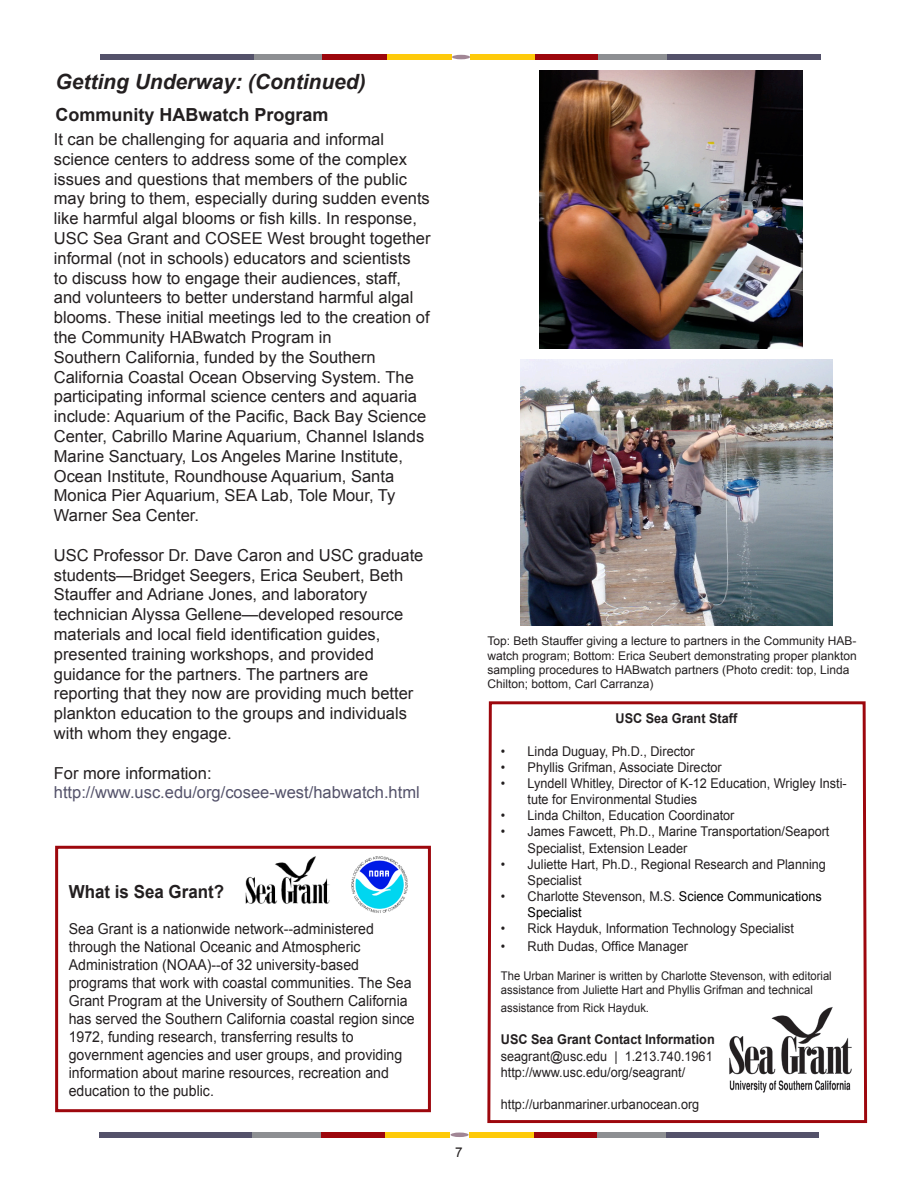
<style>
.page{position:relative;width:918px;height:1188px;background:#fff}
.page>*{position:absolute;margin:0;border:0;box-sizing:border-box;transform-origin:0 0}
.t1{font:italic 700 21px "Arial";color:#231f20}
.t2{font:700 18px "Arial";color:#231f20}
.t3{font:700 18px "Arial";color:#231f20;scale:.94 1}
.t4{font:16.5px/19.8px "Arial";color:#231f20}
.t5{font:16.5px "Arial";color:#54526a}
.t6{font:15px/18px "Arial";color:#231f20;scale:.94 1}
.t7{font:13.5px/16.2px "Arial";color:#231f20;scale:.94 1}
.t8{font:13.5px/16.2px "Arial";color:#000;scale:.94 1}
.t9{font:700 13.5px "Arial";color:#231f20;scale:.94 1}
.t10{font:13.5px "Arial";color:#231f20}
.t11{font:12px/14.4px "Arial";color:#231f20}
.t12{font:12px/14.4px "Arial";color:#231f20;scale:.94 1}
.s1{color:#231f20}
</style>
<div class="page">
<div style="left:663px;top:1132px;width:156px;height:6px;background:#54526a"></div>
<div style="left:597px;top:1132px;width:68px;height:6px;background:#8d8f92"></div>
<div style="left:532px;top:1132px;width:65px;height:6px;background:#9d070d"></div>
<div style="left:469px;top:1132px;width:65px;height:6px;background:#feca0a"></div>
<svg style="left:451px;top:1133px;width:18px;height:4px"></svg>
<div style="left:99px;top:1132px;width:156px;height:6px;background:#54526a"></div>
<div style="left:252px;top:1132px;width:69px;height:6px;background:#8d8f92"></div>
<div style="left:321px;top:1132px;width:65px;height:6px;background:#9d070d"></div>
<div style="left:385px;top:1132px;width:65px;height:6px;background:#feca0a"></div>
<svg style="left:487px;top:701px;width:381px;height:423px"></svg>
<img style="left:723px;top:1006px;width:130px;height:101px">
<div style="left:664px;top:54px;width:156px;height:6px;background:#54526a"></div>
<div style="left:598px;top:54px;width:69px;height:6px;background:#8d8f92"></div>
<div style="left:534px;top:54px;width:64px;height:6px;background:#9d070d"></div>
<div style="left:470px;top:54px;width:65px;height:6px;background:#feca0a"></div>
<svg style="left:452px;top:55px;width:18px;height:4px"></svg>
<div style="left:100px;top:54px;width:157px;height:6px;background:#54526a"></div>
<div style="left:254px;top:54px;width:68px;height:6px;background:#8d8f92"></div>
<div style="left:322px;top:54px;width:65px;height:6px;background:#9d070d"></div>
<div style="left:387px;top:54px;width:65px;height:6px;background:#feca0a"></div>
<img style="left:540px;top:70px;width:262px;height:279px">
<img style="left:520px;top:359px;width:312px;height:266px">
<div style="left:55px;top:846px;width:376px;height:266px;border:3px solid #9d070d"></div>
<img style="left:351px;top:856px;width:57px;height:57px">
<img style="left:245px;top:856px;width:85px;height:48px">
<p class="t1" style="left:55px;top:68px;width:312px">Getting Underway: (Continued)</p>
<p class="t2" style="left:55px;top:103px;width:275px">Community HABwatch Program</p>
<p class="t4" style="left:54px;top:129px;width:332px">It can be challenging for aquaria and informal</p>
<p class="t4" style="left:54px;top:149px;width:378px">science centers to address some of the complex issues and questions that members of the public may bring to them, especially during sudden events like harmful algal blooms or fish kills. In response, USC Sea Grant and COSEE West brought together informal (not in schools) educators and scientists<br>to discuss how to engage their audiences, staff, and volunteers to better understand harmful algal blooms. These initial meetings led to the creation of the Community HABwatch Program in</p>
<p class="t4" style="left:54px;top:347px;width:374px">Southern California, funded by the Southern California Coastal Ocean Observing System. The participating informal science centers and aquaria include: Aquarium of the Pacific, Back Bay Science Center, Cabrillo Marine Aquarium, Channel Islands Marine Sanctuary, Los Angeles Marine Institute, Ocean Institute, Roundhouse Aquarium, Santa Monica Pier Aquarium, SEA Lab, Tole Mour, Ty Warner Sea Center.</p>
<p class="t4" style="left:54px;top:545px;width:371px">USC Professor Dr. Dave Caron and USC graduate</p>
<p class="t4" style="left:54px;top:565px;width:351px">students—Bridget Seegers, Erica Seubert, Beth<br>Stauffer and Adriane Jones, and laboratory</p>
<p class="t4" style="left:54px;top:605px;width:351px">technician Alyssa Gellene—developed resource</p>
<p class="t4" style="left:54px;top:624px;width:328px">materials and local field identification guides,</p>
<p class="t4" style="left:54px;top:644px;width:322px">presented training workshops, and provided</p>
<p class="t4" style="left:54px;top:664px;width:316px">guidance for the partners. The partners are</p>
<p class="t4" style="left:54px;top:684px;width:361px">reporting that they now are providing much better</p>
<p class="t4" style="left:54px;top:704px;width:355px">plankton education to the groups and individuals with whom they engage.</p>
<p class="t4" style="left:54px;top:763px;width:159px">For more information:</p>
<p class="t5" style="left:54px;top:782px;width:367px">http://www.usc.edu/org/cosee-west/habwatch.html</p>
<p class="t3" style="left:69px;top:879px;width:167px">What is Sea Grant?</p>
<p class="t6" style="left:69px;top:919px;width:326px">Sea Grant is a nationwide network--administered through the National Oceanic and Atmospheric</p>
<p class="t6" style="left:69px;top:955px;width:310px">Administration (NOAA)--of 32 university-based</p>
<p class="t6" style="left:69px;top:973px;width:370px">programs that work with coastal communities. The Sea Grant Program at the University of Southern California has served the Southern California coastal region since 1972, funding research, transferring results to</p>
<p class="t6" style="left:69px;top:1045px;width:356px">government agencies and user groups, and providing information about marine resources, recreation and education to the public.</p>
<p class="t10" style="left:455px;top:1143px;width:9px">7</p>
<p class="t11" style="left:487px;top:634px;width:371px">Top: Beth Stauffer giving a lecture to partners in the Community HAB&shy;watch program; Bottom: Erica Seubert demonstrating proper plankton sampling procedures to HABwatch partners (Photo credit: top, Linda Chilton; bottom, Carl Carranza)</p>
<p class="t9" style="left:616px;top:710px;width:131px">USC Sea Grant Staff</p>
<p class="t7" style="left:501px;top:743px;width:208px">• Linda Duguay, Ph.D., Director</p>
<p class="t7" style="left:501px;top:759px;width:237px">• Phyllis Grifman, Associate Director</p>
<p class="t7" style="left:528px;top:775px;width:341px;text-indent:-27px">• Lyndell Whitley, Director of K-12 Education, Wrigley Insti&shy;tute for Environmental Studies</p>
<p class="t7" style="left:501px;top:808px;width:250px">• Linda Chilton, Education Coordinator</p>
<p class="t7" style="left:528px;top:824px;width:323px;text-indent:-27px">• James Fawcett, Ph.D., Marine Transportation/Seaport<br>Specialist, Extension Leader</p>
<p class="t7" style="left:528px;top:856px;width:319px;text-indent:-27px">• Juliette Hart, Ph.D., Regional Research and Planning<br>Specialist</p>
<p class="t8" style="left:528px;top:888px;width:314px;text-indent:-27px"><span class="s1">• Charlotte Stevenson, M.S.</span> Science Communications<br>Specialist</p>
<p class="t7" style="left:501px;top:921px;width:313px">• Rick Hayduk, Information Technology Specialist</p>
<p class="t7" style="left:501px;top:938px;width:201px">• Ruth Dudas, Office Manager</p>
<p class="t12" style="left:501px;top:969px;width:354px">The Urban Mariner is written by Charlotte Stevenson, with editorial assistance from Juliette Hart and Phyllis Grifman and technical</p>
<p class="t12" style="left:501px;top:1001px;width:159px">assistance from Rick Hayduk.</p>
<p class="t9" style="left:501px;top:1031px;width:229px">USC Sea Grant Contact Information</p>
<p class="t7" style="left:501px;top:1048px;width:227px">seagrant@usc.edu | 1.213.740.1961</p>
<p class="t7" style="left:501px;top:1064px;width:198px">http://www.usc.edu/org/seagrant/</p>
<p class="t7" style="left:501px;top:1096px;width:213px">http://urbanmariner.urbanocean.org</p>
</div>
